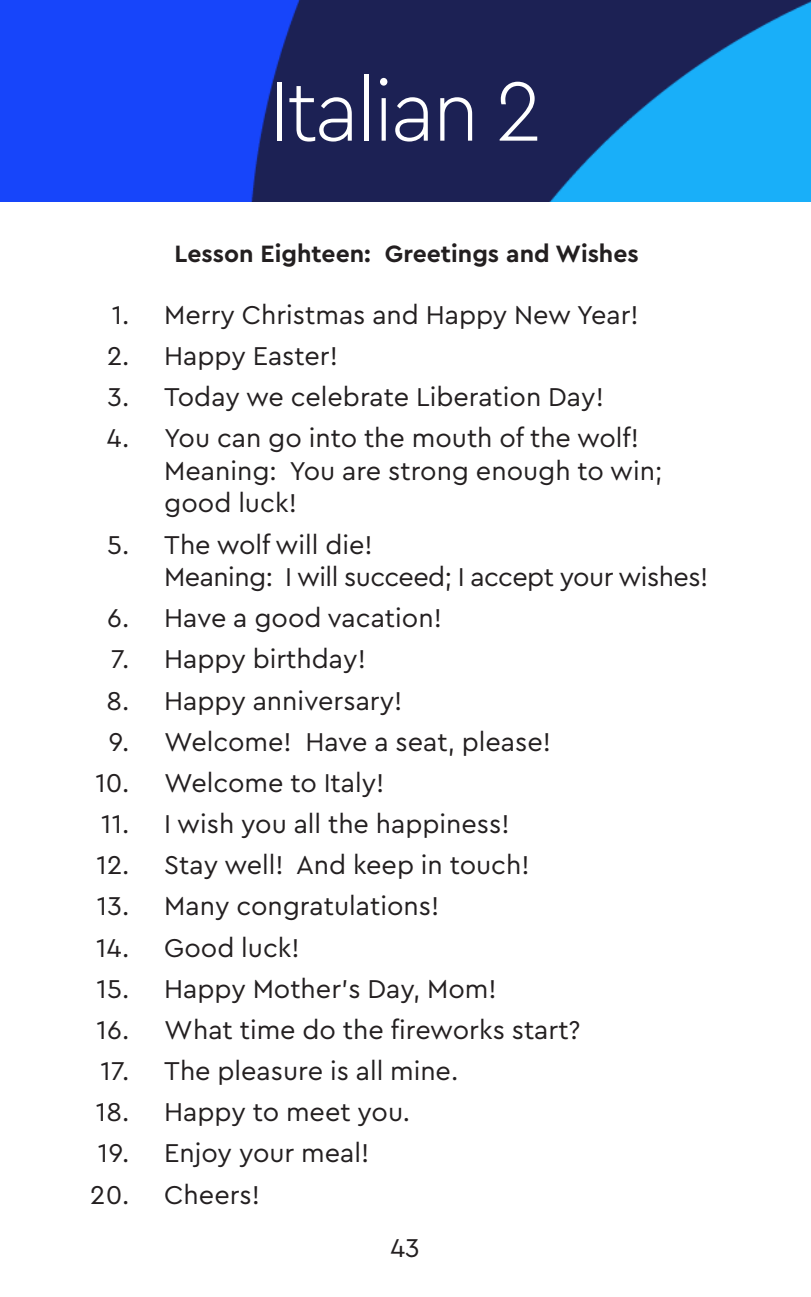
<style>
.page{position:relative;width:811px;height:1297px;background:#fff}
.page>*{position:absolute;margin:0;border:0;box-sizing:border-box;transform-origin:0 0}
.t1{font:300 87.98px "Cera PRO";letter-spacing:-.03em;color:#fff;scale:.96 1}
.t2{font:27px/32.6px "Cera PRO";color:#231f20}
.t3{font:27px/32.6px "Cera PRO";letter-spacing:-.02em;color:#231f20}
.t4{font:700 24.75px "Cera PRO";color:#231f20}
</style>
<div class="page">
<img style="left:0;top:0;width:811px;height:201px">
<h1 class="t1" style="left:269px;top:53px;width:285px">Italian 2</h1>
<p class="t2" style="left:112px;top:297px;width:19px">1.</p>
<p class="t2" style="left:107px;top:338px;width:24px">2.</p>
<p class="t2" style="left:108px;top:379px;width:23px">3.</p>
<p class="t2" style="left:107px;top:420px;width:24px">4.</p>
<p class="t2" style="left:107px;top:527px;width:24px">5.</p>
<p class="t2" style="left:107px;top:600px;width:24px">6.</p>
<p class="t2" style="left:111px;top:641px;width:20px">7.</p>
<p class="t2" style="left:106px;top:683px;width:24px">8.</p>
<p class="t2" style="left:109px;top:724px;width:22px">9.</p>
<p class="t2" style="left:96px;top:765px;width:35px">10.</p>
<p class="t2" style="left:101px;top:806px;width:30px">11.</p>
<p class="t2" style="left:96px;top:847px;width:35px">12.</p>
<p class="t2" style="left:97px;top:888px;width:34px">13.</p>
<p class="t2" style="left:96px;top:929px;width:35px">14.</p>
<p class="t2" style="left:96px;top:970px;width:34px">15.</p>
<p class="t2" style="left:97px;top:1012px;width:34px">16.</p>
<p class="t2" style="left:101px;top:1053px;width:30px">17.</p>
<p class="t2" style="left:96px;top:1094px;width:35px">18.</p>
<p class="t2" style="left:98px;top:1135px;width:33px">19.</p>
<p class="t2" style="left:90px;top:1176px;width:41px">20.</p>
<p class="t4" style="left:175px;top:237px;width:466px">Lesson Eighteen: Greetings and Wishes</p>
<p class="t2" style="left:164px;top:297px;width:476px">Merry Christmas and Happy New Year!</p>
<p class="t2" style="left:164px;top:338px;width:175px">Happy Easter!</p>
<p class="t2" style="left:164px;top:379px;width:441px">Today we celebrate Liberation Day!</p>
<p class="t2" style="left:164px;top:420px;width:499px">You can go into the mouth of the wolf!<br>Meaning: You are strong enough to win; good luck!</p>
<p class="t3" style="left:164px;top:527px;width:545px">The wolf will die!<br>Meaning: I will succeed; I accept your wishes!</p>
<p class="t2" style="left:164px;top:600px;width:279px">Have a good vacation!</p>
<p class="t2" style="left:164px;top:641px;width:203px">Happy birthday!</p>
<p class="t2" style="left:164px;top:683px;width:240px">Happy anniversary!</p>
<p class="t2" style="left:164px;top:724px;width:388px">Welcome! Have a seat, please!</p>
<p class="t2" style="left:164px;top:765px;width:222px">Welcome to Italy!</p>
<p class="t2" style="left:164px;top:806px;width:347px">I wish you all the happiness!</p>
<p class="t2" style="left:164px;top:847px;width:367px">Stay well! And keep in touch!</p>
<p class="t2" style="left:164px;top:888px;width:276px">Many congratulations!</p>
<p class="t2" style="left:164px;top:929px;width:137px">Good luck!</p>
<p class="t2" style="left:164px;top:970px;width:334px">Happy Mother’s Day, Mom!</p>
<p class="t2" style="left:164px;top:1012px;width:418px">What time do the fireworks start?</p>
<p class="t2" style="left:164px;top:1053px;width:295px">The pleasure is all mine.</p>
<p class="t2" style="left:164px;top:1094px;width:247px">Happy to meet you.</p>
<p class="t2" style="left:164px;top:1135px;width:207px">Enjoy your meal!</p>
<p class="t2" style="left:164px;top:1176px;width:97px">Cheers!</p>
<p class="t2" style="left:390px;top:1230px;width:31px">43</p>
</div>
